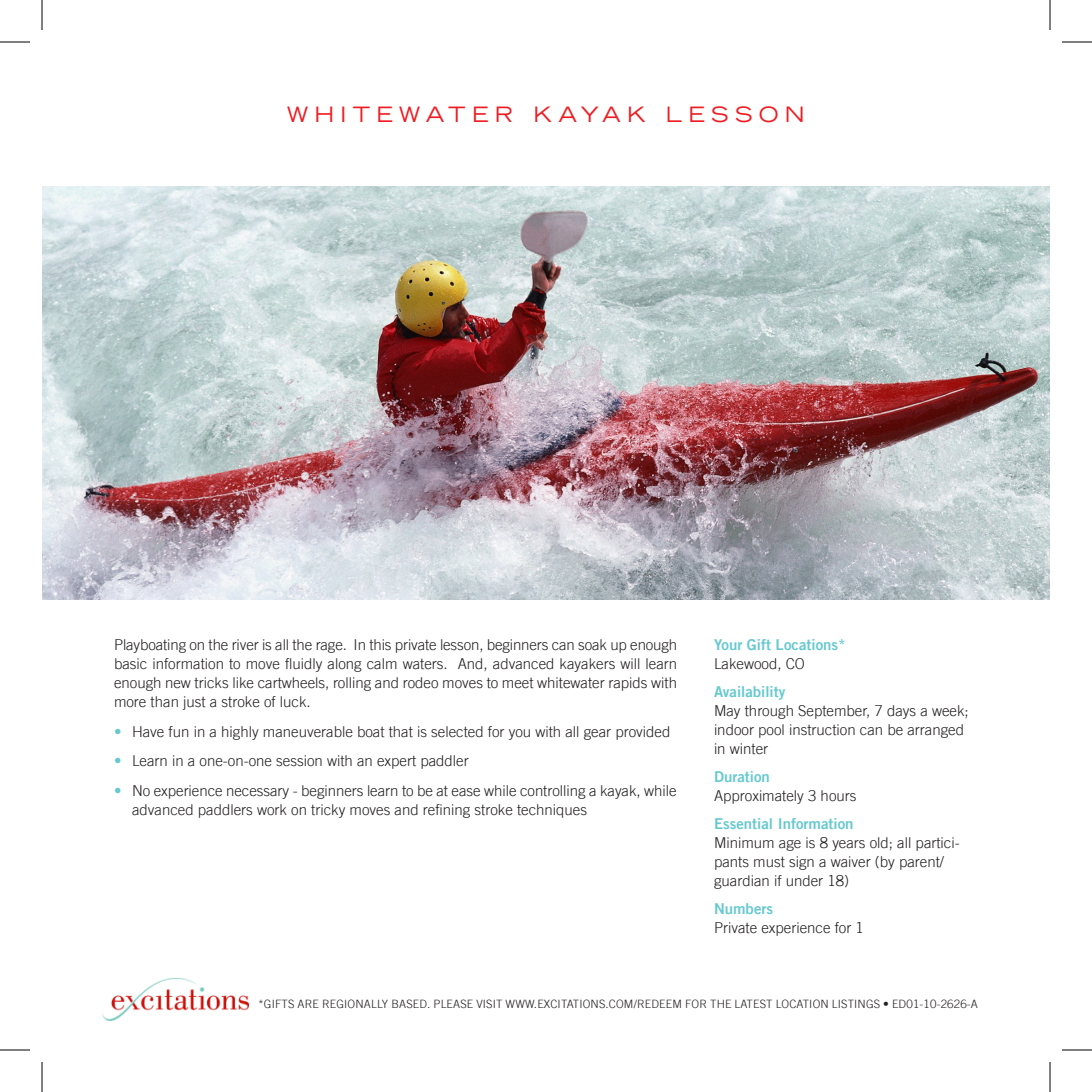
<style>
.page{position:relative;width:1092px;height:1092px;background:#fff}
.page>*{position:absolute;margin:0;border:0;box-sizing:border-box;transform-origin:0 0}
.Head{font:expanded 21px "Trade Gothic LT";letter-spacing:.3em;color:#ee1d23}
.t1{font:300 15px/19px "Trade Gothic LT";color:#231f20}
.t2{font:15px/19px "Trade Gothic LT Bold Two";color:#67c9cf}
.t3{font:300 15px/29.8px "Trade Gothic LT";color:#67c9cf;text-align:justify}
.t4{font:300 11.6px "Trade Gothic LT";letter-spacing:.015em;color:#231f20}
.s1{font-family:"Trade Gothic LT";font-weight:300;color:#231f20}
.s2{font-family:"Trade Gothic LT Bold Two";font-weight:400;color:#67c9cf}
</style>
<div class="page">
<img style="left:102px;top:978px;width:147px;height:42px">
<img style="left:42px;top:186px;width:1008px;height:414px">
<hr style="left:0;top:42px;width:30px;height:1px;background:#000">
<hr style="left:1062px;top:42px;width:30px;height:1px;background:#000">
<hr style="left:0;top:1050px;width:30px;height:1px;background:#000">
<hr style="left:1062px;top:1050px;width:30px;height:1px;background:#000">
<hr style="left:42px;top:0;width:1px;height:30px;background:#000">
<hr style="left:42px;top:1062px;width:1px;height:30px;background:#000">
<hr style="left:1050px;top:0;width:1px;height:30px;background:#000">
<hr style="left:1050px;top:1062px;width:1px;height:30px;background:#000">
<p class="Head" style="left:287px;top:100px;width:519px">WHITEWATER KAYAK LESSON</p>
<p class="t1" style="left:114px;top:635px;width:565px;text-align:justify">Playboating on the river is all the rage. In this private lesson, beginners can soak up enough basic information to move fluidly along calm waters. And, advanced kayakers will learn enough new tricks like cartwheels, rolling and rodeo moves to meet whitewater rapids with more than just a stroke of luck.</p>
<p class="t1" style="left:132px;top:722px;width:540px">Have fun in a highly maneuverable boat that is selected for you with all gear provided</p>
<p class="t1" style="left:132px;top:751px;width:338px">Learn in a one-on-one session with an expert paddler</p>
<p class="t1" style="left:132px;top:781px;width:546px">No experience necessary - beginners learn to be at ease while controlling a kayak, while advanced paddlers work on tricky moves and refining stroke techniques</p>
<p class="t3" style="left:114px;top:716px;width:9px">• • •</p>
<p class="t2" style="left:714px;top:635px;width:133px">Your Gift Locations*<br><span class="s1">Lakewood, CO</span></p>
<p class="t1" style="left:714px;top:682px;width:256px"><span class="s2">Availability<br></span>May through September, 7 days a week; indoor pool instruction can be arranged in winter</p>
<p class="t1" style="left:714px;top:767px;width:144px"><span class="s2">Duration<br></span>Approximately 3 hours</p>
<p class="t1" style="left:714px;top:814px;width:247px"><span class="s2">Essential Information<br></span>Minimum age is 8 years old; all partici&shy;pants must sign a waiver (by parent/ guardian if under 18)</p>
<p class="t1" style="left:714px;top:899px;width:151px"><span class="s2">Numbers<br></span>Private experience for 1</p>
<p class="t4" style="left:258px;top:997px;width:86px">*Gi fts are regionall</p>
<p class="t4" style="left:382px;top:997px;width:205px">y bas ed. Pleas e visit www.excitations</p>
<p class="t4" style="left:606px;top:997px;width:12px">.com</p>
<p class="t4" style="left:634px;top:997px;width:12px">/REDEE</p>
<p class="t4" style="left:672px;top:997px;width:111px">M for the latest loca</p>
<p class="t4" style="left:803px;top:997px;width:14px">tion</p>
<p class="t4" style="left:832px;top:997px;width:30px">listings</p>
<p class="t4" style="left:883px;top:997px;width:96px">• ED01-10-2626-A</p>
</div>
